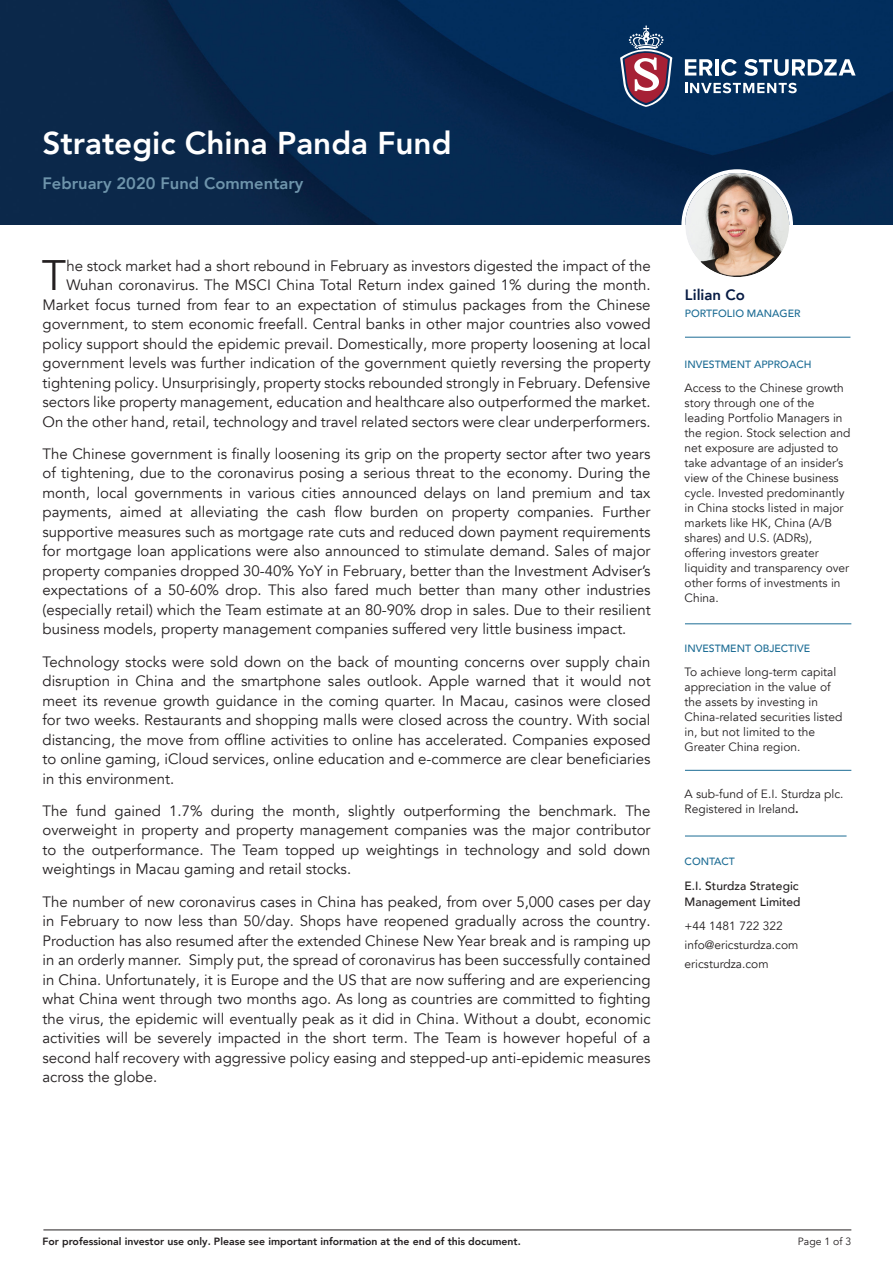
<style>
.page{position:relative;width:893px;height:1263px;background:#fff}
.page>*{position:absolute;margin:0;border:0;box-sizing:border-box;transform-origin:0 0}
.t1{font:42.6px "Avenir LT Com";color:#231f20}
.t2{font:800 31.5px "Avenir LT Com";color:#fff}
.t3{font:800 16.5px "Avenir LT Com";color:#6e94ab}
.t4{font:15px/19.5px "Avenir LT Com";color:#231f20;text-align:justify}
.t5{font:800 15px "Avenir LT Com";color:#071b44}
.t6{font:12px/15px "Avenir LT Com";color:#231f20}
.t7{font:500 12px/16.5px "Avenir LT Com";color:#231f20}
.t8{font:800 10.5px "Avenir LT Com";color:#231f20}
.t9{font:500 10.5px "Avenir LT Com";color:#1c6c94}
.t10{font:10.5px "Avenir LT Com";color:#231f20}
.s1{font-weight:800}
</style>
<div class="page">
<img style="left:0;top:0;width:893px;height:225px">
<hr style="left:43px;top:1230px;width:808px;height:1px;background:#231f20">
<img style="left:685px;top:173px;width:104px;height:104px;border-radius:52px">
<div style="left:681px;top:169px;width:112px;height:112px;border:4px solid #fff;border-radius:50%"></div>
<hr style="left:685px;top:337px;width:165px;height:1px;background:#1c6c94">
<hr style="left:685px;top:623px;width:166px;height:1px;background:#1c6c94">
<hr style="left:685px;top:770px;width:166px;height:1px;background:#1c6c94">
<hr style="left:685px;top:836px;width:161px;height:1px;background:#1c6c94">
<svg style="left:620px;top:26px;width:52px;height:81px;background:#6e5a76"></svg>
<svg style="left:685px;top:83px;width:112px;height:10px"></svg>
<svg style="left:685px;top:59px;width:27px;height:17px"></svg>
<hr style="left:715px;top:59px;width:4px;height:17px;background:#fff">
<svg style="left:721px;top:59px;width:16px;height:17px"></svg>
<svg style="left:744px;top:59px;width:112px;height:17px"></svg>
<p class="t2" style="left:43px;top:125px;width:410px">Strategic China Panda Fund</p>
<p class="t3" style="left:43px;top:173px;width:262px">February 2020 Fund Commentary</p>
<p class="t4" style="left:43px;top:256px;width:610px;text-align:right">he stock market had a short rebound in February as investors digested the impact of the Wuhan coronavirus. The MSCI China Total Return index gained 1% during the month.<br>Market focus turned from fear to an expectation of stimulus packages from the Chinese government, to stem economic freefall. Central banks in other major countries also vowed policy support should the epidemic prevail. Domestically, more property loosening at local government levels was further indication of the government quietly reversing the property tightening policy. Unsurprisingly, property stocks rebounded strongly in February. Defensive sectors like property management, education and healthcare also outperformed the market.<br>On the other hand, retail, technology and travel related sectors were clear underperformers.</p>
<p class="t4" style="left:43px;top:444px;width:610px">The Chinese government is finally loosening its grip on the property sector after two years of tightening, due to the coronavirus posing a serious threat to the economy. During the month, local governments in various cities announced delays on land premium and tax payments, aimed at alleviating the cash flow burden on property companies. Further supportive measures such as mortgage rate cuts and reduced down payment requirements for mortgage loan applications were also announced to stimulate demand. Sales of major property companies dropped 30-40% YoY in February, better than the Investment Adviser’s expectations of a 50-60% drop. This also fared much better than many other industries (especially retail) which the Team estimate at an 80-90% drop in sales. Due to their resilient business models, property management companies suffered very little business impact.</p>
<p class="t4" style="left:43px;top:652px;width:610px">Technology stocks were sold down on the back of mounting concerns over supply chain disruption in China and the smartphone sales outlook. Apple warned that it would not meet its revenue growth guidance in the coming quarter. In Macau, casinos were closed for two weeks. Restaurants and shopping malls were closed across the country. With social distancing, the move from offline activities to online has accelerated. Companies exposed to online gaming, iCloud services, online education and e-commerce are clear beneficiaries in this environment.</p>
<p class="t4" style="left:43px;top:801px;width:610px">The fund gained 1.7% during the month, slightly outperforming the benchmark. The overweight in property and property management companies was the major contributor to the outperformance. The Team topped up weightings in technology and sold down weightings in Macau gaming and retail stocks.</p>
<p class="t4" style="left:43px;top:892px;width:610px">The number of new coronavirus cases in China has peaked, from over 5,000 cases per day in February to now less than 50/day. Shops have reopened gradually across the country.<br>Production has also resumed after the extended Chinese New Year break and is ramping up in an orderly manner. Simply put, the spread of coronavirus has been successfully contained in China. Unfortunately, it is Europe and the US that are now suffering and are experiencing what China went through two months ago. As long as countries are committed to fighting the virus, the epidemic will eventually peak as it did in China. Without a doubt, economic activities will be severely impacted in the short term. The Team is however hopeful of a second half recovery with aggressive policy easing and stepped-up anti-epidemic measures across the globe.</p>
<p class="t1" style="left:42px;top:250px;width:26px">T</p>
<p class="t5" style="left:685px;top:286px;width:62px">Lilian Co</p>
<p class="t9" style="left:685px;top:307px;width:117px">PORTFOLIO MANAGER</p>
<p class="t9" style="left:685px;top:359px;width:128px">INVESTMENT APPROACH</p>
<p class="t6" style="left:685px;top:381px;width:167px">Access to the Chinese growth story through one of the leading Portfolio Managers in the region. Stock selection and net exposure are adjusted to take advantage of an insider’s view of the Chinese business cycle. Invested predominantly in China stocks listed in major markets like HK, China (A/B shares) and U.S. (ADRs), offering investors greater liquidity and transparency over other forms of investments in<br>China.</p>
<p class="t9" style="left:685px;top:642px;width:127px">INVESTMENT OBJECTIVE</p>
<p class="t6" style="left:685px;top:664px;width:159px">To achieve long-term capital appreciation in the value of the assets by investing in<br>China-related securities listed in, but not limited to the<br>Greater China region.</p>
<p class="t6" style="left:685px;top:786px;width:160px">A sub-fund of E.I. Sturdza plc.<br>Registered in Ireland<span class="s1">.</span></p>
<p class="t9" style="left:685px;top:855px;width:52px">CONTACT</p>
<p class="t7" style="left:685px;top:877px;width:118px">E.I. Sturdza Strategic<br>Management Limited</p>
<p class="t6" style="left:685px;top:918px;width:100px">+44 1481 722 322</p>
<p class="t6" style="left:685px;top:937px;width:115px">info@ericsturdza.com</p>
<p class="t6" style="left:685px;top:957px;width:85px">ericsturdza.com</p>
<p class="t8" style="left:43px;top:1235px;width:480px">For professional investor use only. Please see important information at the end of this document.</p>
<p class="t10" style="left:798px;top:1235px;width:55px">Page 1 of 3</p>
</div>
